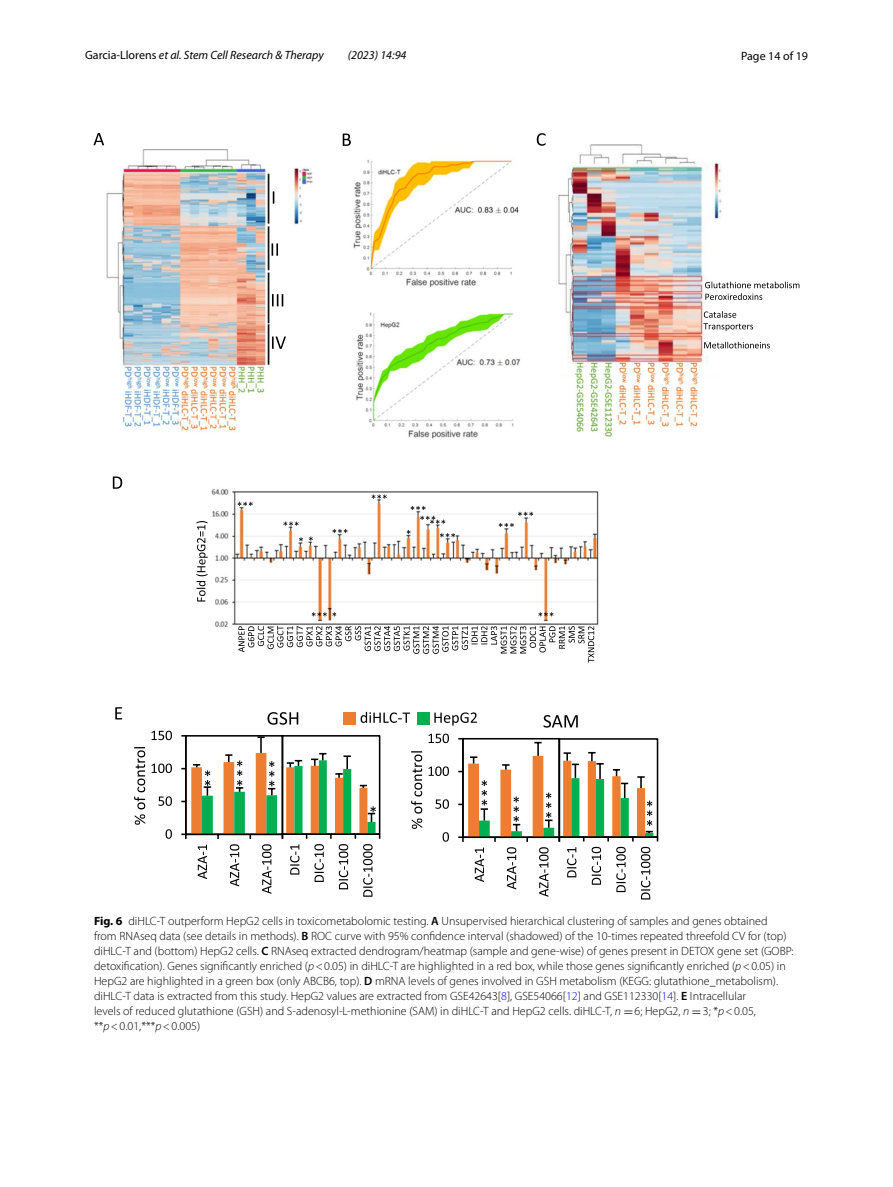
<style>
.page{position:relative;width:893px;height:1187px;background:#fff}
.page>*{position:absolute;margin:0;border:0;box-sizing:border-box;transform-origin:0 0}
.t1{font:300 12px/15px "Myriad Pro";color:#000}
.t2{font:italic 12px "Myriad Pro";color:#000}
.t3{font:12px "Myriad Pro";color:#000}
.s1{font-style:normal}
.s2{font-weight:700}
.s3{font-weight:600}
.s4{font-style:italic}
.s5{color:#00f}
.s6{font-family:"MTSY";font-weight:400}
</style>
<div class="page">
<img style="left:106px;top:145px;width:615px;height:481px">
<svg style="left:94px;top:133px;width:10px;height:12px"></svg>
<svg style="left:705px;top:281px;width:94px;height:19px"></svg>
<svg style="left:703px;top:311px;width:50px;height:20px"></svg>
<svg style="left:704px;top:342px;width:66px;height:6px"></svg>
<svg style="left:343px;top:133px;width:8px;height:13px"></svg>
<svg style="left:537px;top:133px;width:9px;height:13px"></svg>
<svg style="left:113px;top:476px;width:9px;height:12px"></svg>
<svg style="left:273px;top:191px;width:1px;height:13px"></svg>
<svg style="left:272px;top:243px;width:6px;height:13px"></svg>
<svg style="left:272px;top:294px;width:11px;height:12px"></svg>
<svg style="left:272px;top:336px;width:14px;height:13px"></svg>
<svg style="left:238px;top:625px;width:356px;height:37px"></svg>
<svg style="left:238px;top:501px;width:15px;height:5px"></svg>
<svg style="left:283px;top:521px;width:16px;height:4px"></svg>
<svg style="left:299px;top:537px;width:4px;height:4px"></svg>
<svg style="left:309px;top:536px;width:4px;height:4px"></svg>
<svg style="left:332px;top:529px;width:15px;height:4px"></svg>
<svg style="left:372px;top:494px;width:15px;height:4px"></svg>
<svg style="left:518px;top:511px;width:15px;height:5px"></svg>
<svg style="left:410px;top:506px;width:35px;height:17px"></svg>
<svg style="left:440px;top:533px;width:15px;height:4px"></svg>
<svg style="left:407px;top:530px;width:3px;height:4px"></svg>
<svg style="left:499px;top:523px;width:15px;height:4px"></svg>
<svg style="left:538px;top:612px;width:15px;height:4px"></svg>
<svg style="left:312px;top:612px;width:24px;height:4px"></svg>
<svg style="left:196px;top:521px;width:12px;height:80px"></svg>
<svg style="left:115px;top:707px;width:7px;height:12px"></svg>
<svg style="left:267px;top:712px;width:31px;height:12px"></svg>
<svg style="left:166px;top:829px;width:6px;height:9px"></svg>
<svg style="left:158px;top:796px;width:14px;height:9px"></svg>
<svg style="left:152px;top:763px;width:20px;height:10px"></svg>
<svg style="left:152px;top:730px;width:20px;height:10px"></svg>
<svg style="left:181px;top:735px;width:199px;height:161px"></svg>
<svg style="left:134px;top:747px;width:11px;height:77px"></svg>
<svg style="left:543px;top:715px;width:35px;height:12px"></svg>
<svg style="left:443px;top:832px;width:6px;height:9px"></svg>
<svg style="left:435px;top:799px;width:14px;height:9px"></svg>
<svg style="left:429px;top:766px;width:20px;height:10px"></svg>
<svg style="left:429px;top:733px;width:20px;height:10px"></svg>
<svg style="left:411px;top:751px;width:11px;height:77px"></svg>
<svg style="left:458px;top:738px;width:200px;height:161px"></svg>
<div style="left:343px;top:711px;width:13px;height:13px;background:#ed7d31"></div>
<svg style="left:361px;top:711px;width:49px;height:12px"></svg>
<div style="left:417px;top:711px;width:12px;height:13px;background:#00b050"></div>
<svg style="left:434px;top:712px;width:43px;height:13px"></svg>
<p class="t2" style="left:85px;top:48px;width:240px"><span class="s1">Garcia‑Llorens</span> et al. Stem Cell Research &amp; Therapy</p>
<p class="t2" style="left:348px;top:48px;width:60px">(2023) 14:94</p>
<p class="t3" style="left:741px;top:48px;width:68px">Page 14 of 19</p>
<p class="t1" style="left:94px;top:913px;width:701px"><span class="s2">Fig. 6</span> diHLC-T outperform HepG2 cells in toxicometabolomic testing. <span class="s3">A</span> Unsupervised hierarchical clustering of samples and genes obtained<br>from RNAseq data (see details in methods). <span class="s3">B</span> ROC curve with 95% confidence interval (shadowed) of the 10-times repeated threefold CV for (top) diHLC-T and (bottom) HepG2 cells. <span class="s3">C</span> RNAseq extracted dendrogram/heatmap (sample and gene-wise) of genes present in DETOX gene set (GOBP: detoxification). Genes significantly enriched (<span class="s4">p</span>&lt;0.05) in diHLC-T are highlighted in a red box, while those genes significantly enriched (<span class="s4">p</span>&lt;0.05) in HepG2 are highlighted in a green box (only ABCB6, top). <span class="s3">D</span> mRNA levels of genes involved in GSH metabolism (KEGG: glutathione_metabolism). diHLC-T data is extracted from this study. HepG2 values are extracted from GSE42643[<span class="s5">8</span>], GSE54066[<span class="s5">12</span>] and GSE112330[<span class="s5">14</span>]. <span class="s3">E</span> Intracellular<br>levels of reduced glutathione (GSH) and S-adenosyl-L-methionine (SAM) in diHLC-T and HepG2 cells. diHLC-T, <span class="s4">n</span> <span class="s6">=</span>6; HepG2, <span class="s4">n</span> <span class="s6">=</span>3; *<span class="s4">p</span>&lt;0.05, **<span class="s4">p</span>&lt;0.01,***<span class="s4">p</span>&lt;0.005)</p>
</div>
